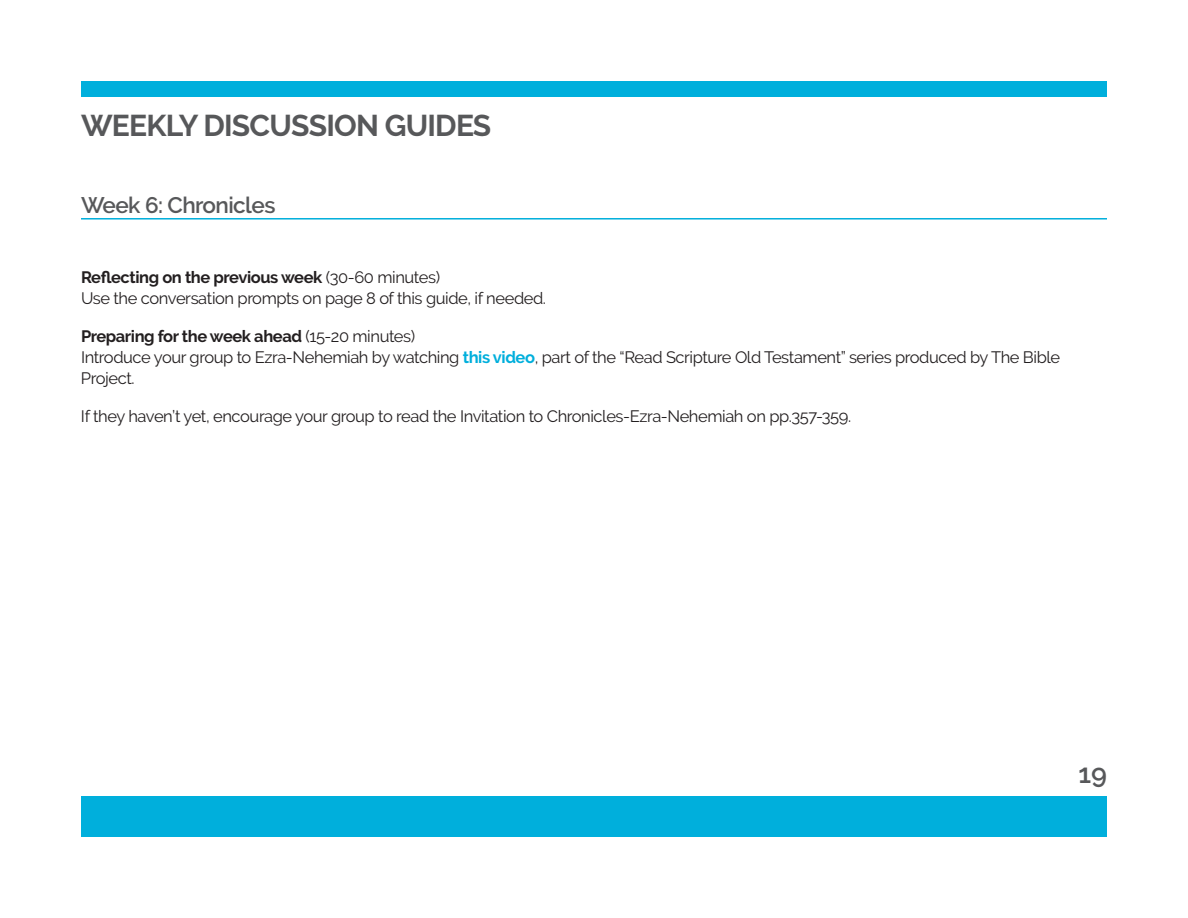
<style>
.page{position:relative;width:1188px;height:918px;background:#fff}
.page>*{position:absolute;margin:0;border:0;box-sizing:border-box;transform-origin:0 0}
.t1{font:700 30px "Raleway";letter-spacing:-.025em;color:#57585a}
.t2{font:600 27px "Raleway";color:#57585a}
.t3{font:600 22.5px "Raleway";letter-spacing:-.025em;color:#57585a}
.t4{font:16.5px/21px "Raleway";letter-spacing:-.025em;color:#231f20}
.s1{font-weight:700}
.s2{font-weight:700;color:#00afdc}
</style>
<div class="page">
<hr style="left:81px;top:218px;width:1026px;height:2px;background:#00afdc">
<div style="left:81px;top:796px;width:1026px;height:41px;background:#00afdc"></div>
<div style="left:81px;top:81px;width:1026px;height:15px;background:#00afdc"></div>
<h1 class="t1" style="left:81px;top:114px;width:412px">WEEKLY DISCUSSION GUIDES</h1>
<h3 class="t3" style="left:81px;top:196px;width:196px">Week 6: Chronicles</h3>
<p class="t4" style="left:81px;top:268px;width:467px"><span class="s1">Reflecting on the previous week</span> (30-60 minutes)<br>Use the conversation prompts on page 8 of this guide, if needed.</p>
<p class="t4" style="left:81px;top:327px;width:981px"><span class="s1">Preparing for the week ahead</span> (15-20 minutes)<br>Introduce your group to Ezra-Nehemiah by watching <span class="s2">this video</span>, part of the “Read Scripture Old Testament” series produced by The Bible<br>Project.</p>
<p class="t4" style="left:81px;top:408px;width:772px">If they haven’t yet, encourage your group to read the Invitation to Chronicles-Ezra-Nehemiah on pp.357-359.</p>
<h2 class="t2" style="left:1078px;top:763px;width:30px">19</h2>
</div>
